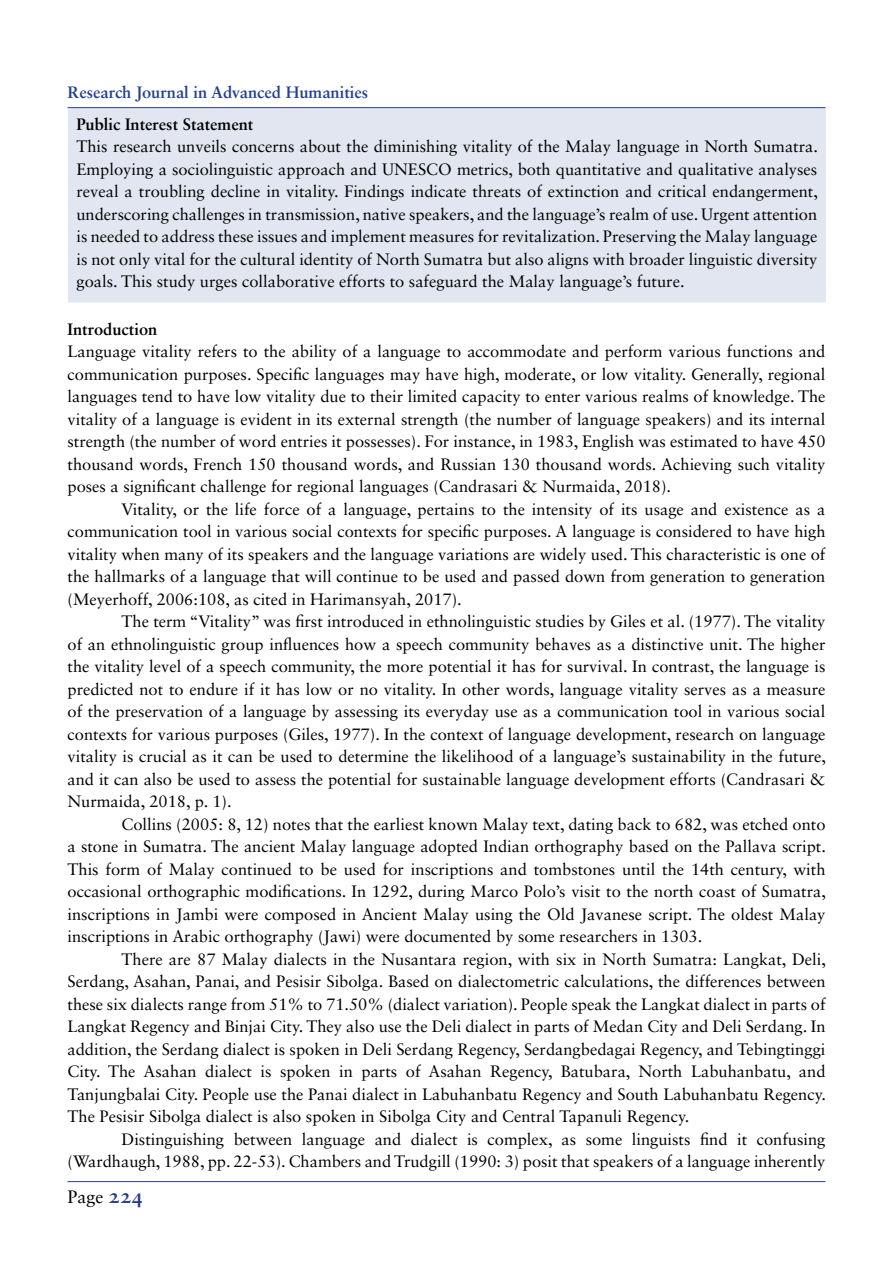
<style>
.page{position:relative;width:893px;height:1263px;background:#fff}
.page>*{position:absolute;margin:0;border:0;box-sizing:border-box;transform-origin:0 0}
.t1{font:18px "Sabon LT Std";color:#000}
.t2{font:16.5px/22.5px "Sabon LT Std";color:#000;text-align:justify}
.t3{font:700 16.5px "Sabon LT Std";color:#25408f}
.t4{font:700 16.5px "Sabon LT Std";color:#000}
.s1{font-weight:700;font-size:21px;color:#25408f}
</style>
<div class="page">
<hr style="left:68px;top:107px;width:757px;height:1px;background:#25408f">
<hr style="left:68px;top:1181px;width:757px;height:1px;background:#25408f">
<div style="left:68px;top:108px;width:758px;height:194px;background:#e2e6f0"></div>
<p class="t3" style="left:68px;top:82px;width:302px">Research Journal in Advanced Humanities</p>
<p class="t4" style="left:76px;top:114px;width:178px">Public Interest Statement</p>
<p class="t2" style="left:76px;top:135px;width:743px">This research unveils concerns about the diminishing vitality of the Malay language in North Sumatra.<br>Employing a sociolinguistic approach and UNESCO metrics, both quantitative and qualitative analyses reveal a troubling decline in vitality. Findings indicate threats of extinction and critical endangerment, underscoring challenges in transmission, native speakers, and the language’s realm of use. Urgent attention is needed to address these issues and implement measures for revitalization. Preserving the Malay language is not only vital for the cultural identity of North Sumatra but also aligns with broader linguistic diversity goals. This study urges collaborative efforts to safeguard the Malay language’s future.</p>
<p class="t4" style="left:68px;top:318px;width:91px">Introduction</p>
<p class="t2" style="left:68px;top:340px;width:760px">Language vitality refers to the ability of a language to accommodate and perform various functions and communication purposes. Specific languages may have high, moderate, or low vitality. Generally, regional languages tend to have low vitality due to their limited capacity to enter various realms of knowledge. The vitality of a language is evident in its external strength (the number of language speakers) and its internal strength (the number of word entries it possesses). For instance, in 1983, English was estimated to have 450 thousand words, French 150 thousand words, and Russian 130 thousand words. Achieving such vitality poses a significant challenge for regional languages (Candrasari &amp; Nurmaida, 2018).</p>
<p class="t2" style="left:68px;top:497px;width:759px;text-indent:54px">Vitality, or the life force of a language, pertains to the intensity of its usage and existence as a communication tool in various social contexts for specific purposes. A language is considered to have high vitality when many of its speakers and the language variations are widely used. This characteristic is one of the hallmarks of a language that will continue to be used and passed down from generation to generation (Meyerhoff, 2006:108, as cited in Harimansyah, 2017).</p>
<p class="t2" style="left:68px;top:610px;width:760px;text-indent:54px">The term “Vitality” was first introduced in ethnolinguistic studies by Giles et al. (1977). The vitality of an ethnolinguistic group influences how a speech community behaves as a distinctive unit. The higher the vitality level of a speech community, the more potential it has for survival. In contrast, the language is predicted not to endure if it has low or no vitality. In other words, language vitality serves as a measure of the preservation of a language by assessing its everyday use as a communication tool in various social contexts for various purposes (Giles, 1977). In the context of language development, research on language vitality is crucial as it can be used to determine the likelihood of a language’s sustainability in the future, and it can also be used to assess the potential for sustainable language development efforts (Candrasari &amp; Nurmaida, 2018, p. 1).</p>
<p class="t2" style="left:68px;top:812px;width:760px;text-indent:54px">Collins (2005: 8, 12) notes that the earliest known Malay text, dating back to 682, was etched onto a stone in Sumatra. The ancient Malay language adopted Indian orthography based on the Pallava script.<br>This form of Malay continued to be used for inscriptions and tombstones until the 14th century, with occasional orthographic modifications. In 1292, during Marco Polo’s visit to the north coast of Sumatra, inscriptions in Jambi were composed in Ancient Malay using the Old Javanese script. The oldest Malay inscriptions in Arabic orthography (Jawi) were documented by some researchers in 1303.</p>
<p class="t2" style="left:68px;top:947px;width:760px;text-indent:54px">There are 87 Malay dialects in the Nusantara region, with six in North Sumatra: Langkat, Deli, Serdang, Asahan, Panai, and Pesisir Sibolga. Based on dialectometric calculations, the differences between these six dialects range from 51% to 71.50% (dialect variation). People speak the Langkat dialect in parts of Langkat Regency and Binjai City. They also use the Deli dialect in parts of Medan City and Deli Serdang. In addition, the Serdang dialect is spoken in Deli Serdang Regency, Serdangbedagai Regency, and Tebingtinggi City. The Asahan dialect is spoken in parts of Asahan Regency, Batubara, North Labuhanbatu, and Tanjungbalai City. People use the Panai dialect in Labuhanbatu Regency and South Labuhanbatu Regency.<br>The Pesisir Sibolga dialect is also spoken in Sibolga City and Central Tapanuli Regency.</p>
<p class="t2" style="left:68px;top:1128px;width:759px;text-align:right">Distinguishing between language and dialect is complex, as some linguists find it confusing (Wardhaugh, 1988, pp. 22-53). Chambers and Trudgill (1990: 3) posit that speakers of a language inherently</p>
<p class="t1" style="left:68px;top:1185px;width:78px">Page <span class="s1">224</span></p>
</div>
